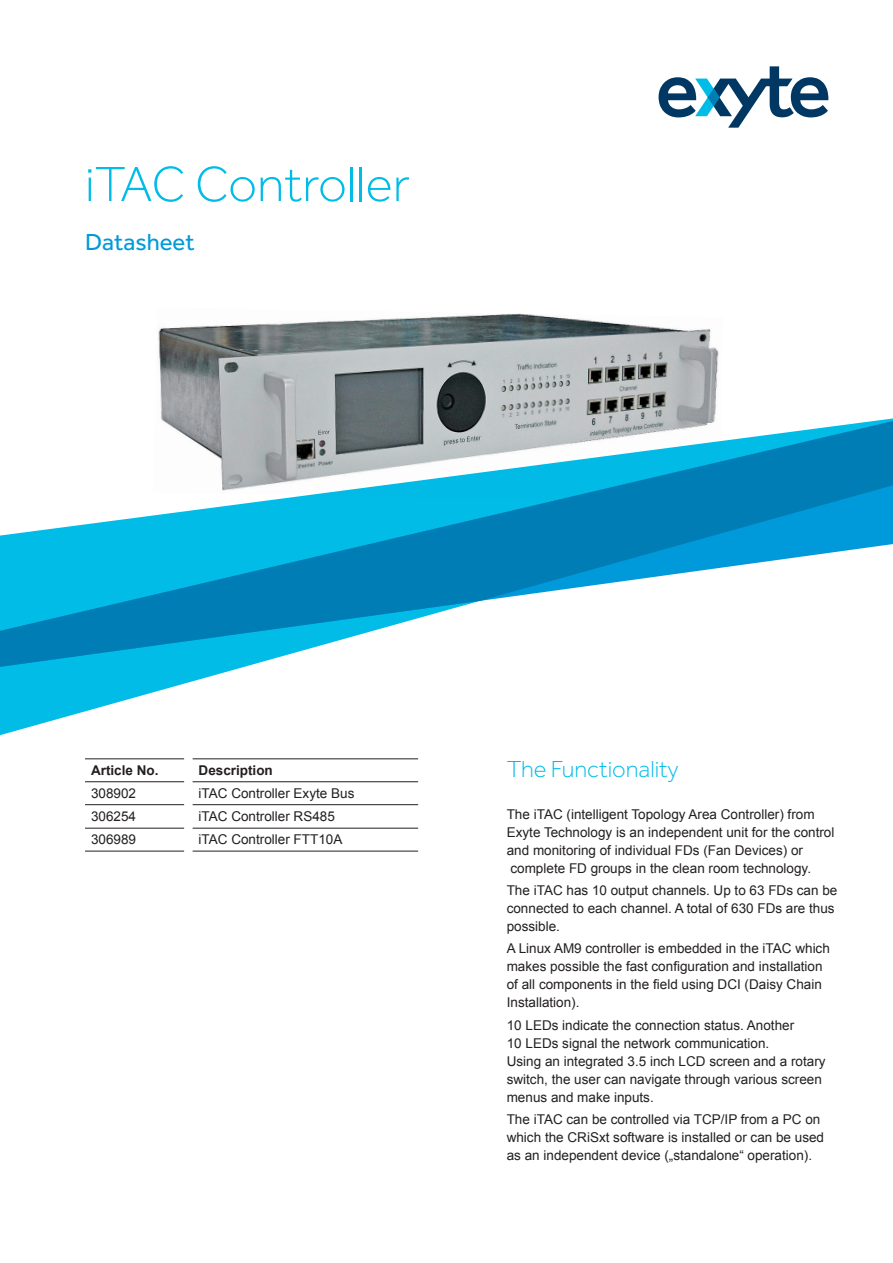
<style>
.page{position:relative;width:893px;height:1263px;background:#fff}
.page>*{position:absolute;margin:0;border:0;box-sizing:border-box;transform-origin:0 0}
.t1{font:300 51px "Effra Corp";color:#02bce8}
.t2{font:300 24px "Effra Corp";color:#02bce8}
.t3{font:24px "Effra Corp";color:#009ada}
.t4{font:13.5px/18px "Arial";color:#231f20}
.t5{font:700 13.5px "Arial";color:#231f20}
</style>
<div class="page">
<img style="left:158px;top:313px;width:561px;height:98px">
<svg style="left:659px;top:66px;width:169px;height:62px"></svg>
<hr style="left:85px;top:781px;width:99px;height:1px;background:#231f20">
<hr style="left:193px;top:781px;width:225px;height:1px;background:#231f20">
<hr style="left:85px;top:804px;width:99px;height:1px;background:#231f20">
<hr style="left:193px;top:804px;width:225px;height:1px;background:#231f20">
<hr style="left:85px;top:828px;width:99px;height:1px;background:#231f20">
<hr style="left:193px;top:828px;width:225px;height:1px;background:#231f20">
<hr style="left:85px;top:851px;width:99px;height:1px;background:#231f20">
<hr style="left:193px;top:851px;width:225px;height:1px;background:#231f20">
<svg style="left:0;top:411px;width:893px;height:349px"></svg>
<svg style="left:0;top:421px;width:893px;height:246px"></svg>
<h1 class="t1" style="left:85px;top:155px;width:326px">iTAC Controller</h1>
<h2 class="t3" style="left:85px;top:228px;width:111px">Datasheet</h2>
<p class="t5" style="left:91px;top:761px;width:69px">Article No.</p>
<p class="t5" style="left:199px;top:761px;width:76px">Description</p>
<p class="t4" style="left:91px;top:784px;width:47px">308902</p>
<p class="t4" style="left:199px;top:784px;width:157px">iTAC Controller Exyte Bus</p>
<p class="t4" style="left:91px;top:807px;width:47px">306254</p>
<p class="t4" style="left:199px;top:807px;width:138px">iTAC Controller RS485</p>
<p class="t4" style="left:91px;top:830px;width:47px">306989</p>
<p class="t4" style="left:199px;top:830px;width:145px">iTAC Controller FTT10A</p>
<h2 class="t2" style="left:507px;top:755px;width:173px">The Functionality</h2>
<p class="t4" style="left:507px;top:805px;width:329px">The iTAC (intelligent Topology Area Controller) from Exyte Technology is an independent unit for the control and monitoring of individual FDs (Fan Devices) or complete FD groups in the clean room technology.</p>
<p class="t4" style="left:507px;top:882px;width:332px">The iTAC has 10 output channels. Up to 63 FDs can be connected to each channel. A total of 630 FDs are thus possible.</p>
<p class="t4" style="left:507px;top:940px;width:325px">A Linux AM9 controller is embedded in the iTAC which makes possible the fast configuration and installation of all components in the field using DCI (Daisy Chain Installation).</p>
<p class="t4" style="left:507px;top:1016px;width:320px">10 LEDs indicate the connection status. Another<br>10 LEDs signal the network communication.<br>Using an integrated 3.5 inch LCD screen and a rotary switch, the user can navigate through various screen menus and make inputs.</p>
<p class="t4" style="left:507px;top:1110px;width:319px">The iTAC can be controlled via TCP/IP from a PC on which the CRiSxt software is installed or can be used as an independent device („standalone“ operation).</p>
</div>
